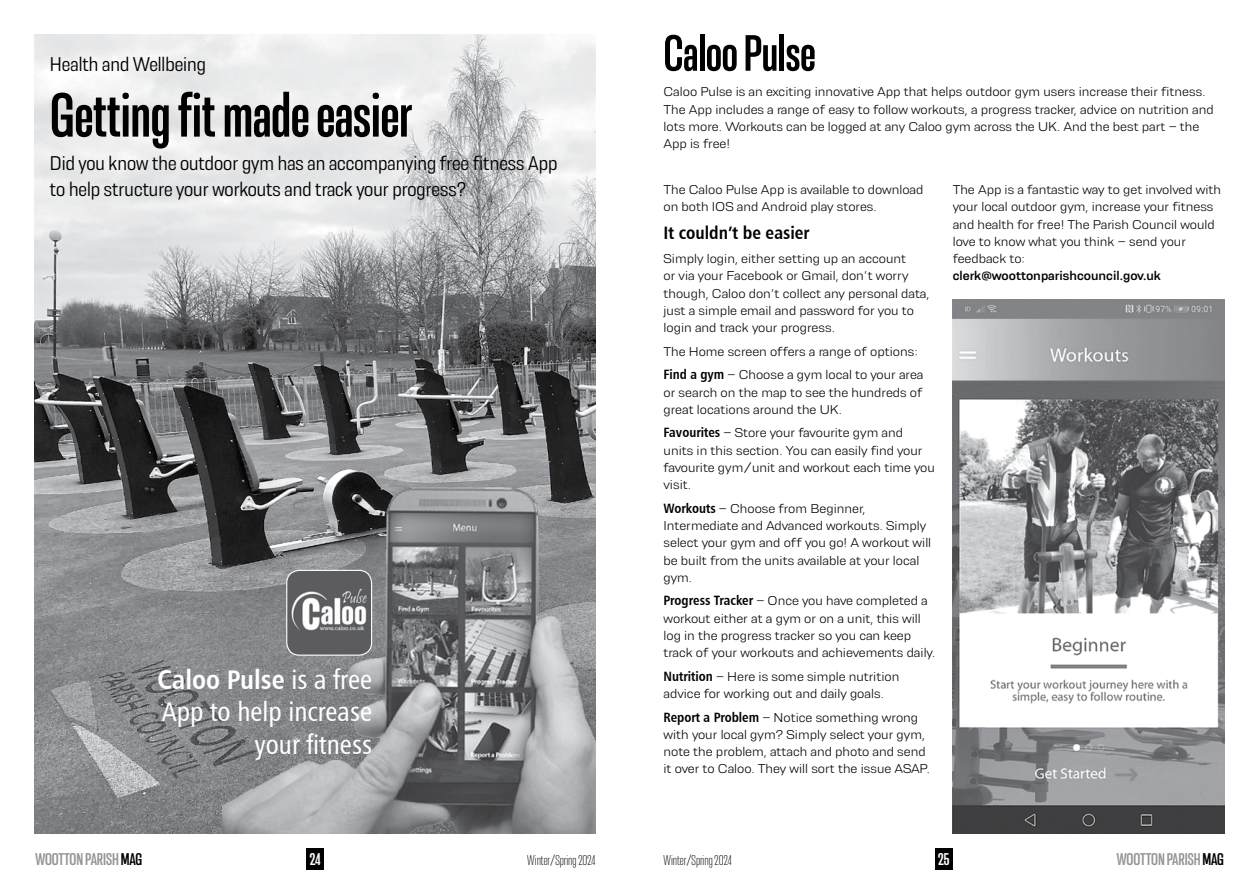
<style>
.page{position:relative;width:1259px;height:893px;background:#fff}
.page>*{position:absolute;margin:0;border:0;box-sizing:border-box;transform-origin:0 0}
.t1{font:700 condensed 66px "Resolve";color:#000}
.t2{font:700 condensed 54px "Resolve";color:#000}
.t3{font:27px/32.4px "Humanist 777 BT Roman Condensed B";color:#fff;text-align:right}
.t4{font:27px "Humanist 777 BT Bold Condensed B";color:#fff}
.t5{font:21px/25.2px "Resolve Semilight Nrw";color:#000}
.t6{font:700 condensed 18px "Resolve";letter-spacing:-.01em;color:#939598}
.t7{font:18px "Humanist 777 BT Bold Condensed B";color:#000}
.t8{font:700 condensed 18px "Resolve";color:#fff}
.t9{font:300 condensed 15px "Resolve";color:#000}
.t10{font:300 13.5px/17.2px "Resolve";color:#000}
.t11{font:13.5px "Resolve";color:#000}
.s1{font-family:"Humanist 777 BT Roman Condensed B"}
.s2{font-family:"Humanist 777 BT Bold Condensed B";font-weight:400}
.s3{color:#000}
</style>
<div class="page">
<div style="left:307px;top:848px;width:17px;height:22px;background:#000"></div>
<div style="left:935px;top:848px;width:17px;height:22px;background:#000"></div>
<img style="left:34px;top:34px;width:561px;height:799px">
<img style="left:222px;top:481px;width:373px;height:352px">
<img style="left:287px;top:570px;width:84px;height:85px">
<div style="left:286px;top:570px;width:86px;height:86px;border:1px solid #fff;border-radius:13px"></div>
<img style="left:952px;top:300px;width:273px;height:533px">
<h3 class="t5" style="left:50px;top:51px;width:158px">Health and Wellbeing</h3>
<h1 class="t1" style="left:50px;top:80px;width:364px">Getting fit made easier</h1>
<h3 class="t5" style="left:50px;top:151px;width:509px">Did you know the outdoor gym has an accompanying free fitness App to help structure your workouts and track your progress?</h3>
<h3 class="t4" style="left:158px;top:662px;width:216px">Caloo Pulse <span class="s1">is a free</span></h3>
<h3 class="t3" style="left:162px;top:695px;width:212px">App to help increase your fitness</h3>
<h2 class="t2" style="left:663px;top:25px;width:153px">Caloo Pulse</h2>
<p class="t10" style="left:663px;top:83px;width:551px">Caloo Pulse is an exciting innovative App that helps outdoor gym users increase their fitness.<br>The App includes a range of easy to follow workouts, a progress tracker, advice on nutrition and lots more. Workouts can be logged at any Caloo gym across the UK. And the best part – the App is free!</p>
<p class="t10" style="left:663px;top:181px;width:261px">The Caloo Pulse App is available to download on both IOS and Android play stores.</p>
<h3 class="t7" style="left:663px;top:222px;width:147px">It couldn’t be easier</h3>
<p class="t10" style="left:663px;top:250px;width:267px">Simply login, either setting up an account<br>or via your Facebook or Gmail, don’t worry though, Caloo don’t collect any personal data, just a simple email and password for you to login and track your progress.</p>
<p class="t10" style="left:663px;top:339px;width:261px;line-height:23.7px">The Home screen offers a range of options:<br><span class="s2">Find a gym</span> – Choose a gym local to your area</p>
<p class="t10" style="left:663px;top:383px;width:260px">or search on the map to see the hundreds of great locations around the UK.</p>
<p class="t10" style="left:663px;top:424px;width:273px"><span class="s2">Favourites</span> – Store your favourite gym and units in this section. You can easily find your favourite gym/unit and workout each time you visit.</p>
<p class="t10" style="left:663px;top:499px;width:269px"><span class="s2">Workouts</span> – Choose from Beginner, Intermediate and Advanced workouts. Simply select your gym and off you go! A workout will be built from the units available at your local gym.</p>
<p class="t10" style="left:663px;top:592px;width:273px"><span class="s2">Progress Tracker</span> – Once you have completed a workout either at a gym or on a unit, this will log in the progress tracker so you can keep track of your workouts and achievements daily.</p>
<p class="t10" style="left:663px;top:667px;width:237px"><span class="s2">Nutrition</span> – Here is some simple nutrition advice for working out and daily goals.</p>
<p class="t10" style="left:663px;top:708px;width:268px"><span class="s2">Report a Problem</span> – Notice something wrong with your local gym? Simply select your gym, note the problem, attach and photo and send it over to Caloo. They will sort the issue ASAP.</p>
<p class="t10" style="left:952px;top:181px;width:270px">The App is a fantastic way to get involved with your local outdoor gym, increase your fitness and health for free! The Parish Council would love to know what you think – send your feedback to:</p>
<p class="t11" style="left:952px;top:268px;width:210px">clerk@woottonparishcouncil.gov.uk</p>
<h3 class="t6" style="left:35px;top:849px;width:109px">WOOTTON PARISH <span class="s3">MAG</span></h3>
<h3 class="t8" style="left:310px;top:849px;width:13px">24</h3>
<p class="t9" style="left:527px;top:852px;width:70px">Winter/Spring 2024</p>
<p class="t9" style="left:663px;top:852px;width:70px">Winter/Spring 2024</p>
<h3 class="t8" style="left:938px;top:849px;width:13px">25</h3>
<h3 class="t6" style="left:1116px;top:849px;width:109px">WOOTTON PARISH <span class="s3">MAG</span></h3>
</div>
